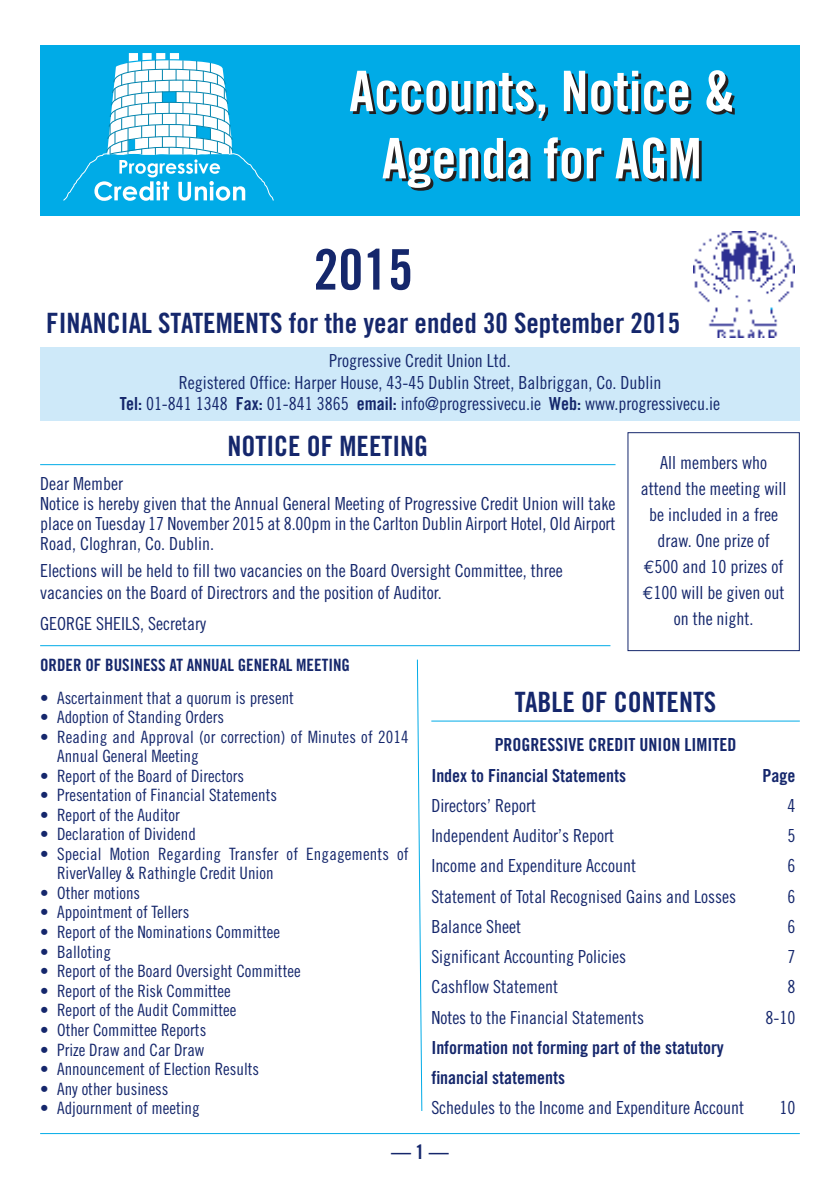
<style>
.page{position:relative;width:840px;height:1190px;background:#fff}
.page>*{position:absolute;margin:0;border:0;box-sizing:border-box;transform-origin:0 0}
.t1{font:56px/67.2px "Trade Gothic Bold Cond Twenty";color:#fff;text-align:center}
.t2{font:56px "Trade Gothic Bold Cond Twenty";color:#15276c}
.t3{font:28px "Trade Gothic Bold Cond Twenty";color:#15276c}
.t4{font:20px "Trade Gothic Bold Cond Twenty";color:#15276c}
.t5{font:18px/26px "Trade Gothic Cond Eighteen";color:#15276c;text-align:center}
.t6{font:18px/30.2px "Trade Gothic Bold Cond Twenty";color:#15276c}
.t7{font:17px/19px "Trade Gothic Cond Eighteen";color:#15276c}
.t8{font:17px "Trade Gothic Bold Cond Twenty";color:#15276c}
.s1{font-family:"Trade Gothic Bold Cond Twenty"}
.s2{font-family:"Euro Mono"}
</style>
<div class="page">
<div style="left:40px;top:45px;width:760px;height:170px;background:#00abe7"></div>
<svg style="left:63px;top:53px;width:211px;height:148px"></svg>
<div style="left:40px;top:347px;width:760px;height:73px;background:#cee9f9"></div>
<hr style="left:40px;top:1133px;width:760px;height:1px;background:#00abe7">
<hr style="left:40px;top:645px;width:570px;height:1px;background:#00abe7">
<svg style="left:417px;top:659px;width:5px;height:452px"></svg>
<div style="left:627px;top:432px;width:173px;height:219px;border:1px solid #15276c"></div>
<img style="left:693px;top:232px;width:101px;height:106px">
<hr style="left:431px;top:721px;width:369px;height:1px;background:#00abe7">
<hr style="left:40px;top:464px;width:576px;height:1px;background:#00abe7">
<h1 class="t1" style="left:349px;top:62px;width:387px">Accounts, Notice &amp;<br>Agenda for AGM</h1>
<h1 class="t2" style="left:314px;top:249px;width:101px">2015</h1>
<h2 class="t3" style="left:46px;top:313px;width:636px">FINANCIAL STATEMENTS for the year ended 30 September 2015</h2>
<p class="t5" style="left:120px;top:351px;width:602px;line-height:21.6px">Progressive Credit Union Ltd.<br>Registered Office: Harper House, 43-45 Dublin Street, Balbriggan, Co. Dublin<br><span class="s1">Tel:</span> 01-841 1348 <span class="s1">Fax:</span> 01-841 3865 <span class="s1">email:</span> info@progressivecu.ie <span class="s1">Web:</span> www.progressivecu.ie</p>
<h2 class="t3" style="left:228px;top:436px;width:202px">NOTICE OF MEETING</h2>
<p class="t5" style="left:40px;top:475px;width:577px;line-height:20px;text-align:left">Dear Member<br>Notice is hereby given that the Annual General Meeting of Progressive Credit Union will take place on Tuesday 17 November 2015 at 8.00pm in the Carlton Dublin Airport Hotel, Old Airport Road, Cloghran, Co. Dublin.</p>
<p class="t5" style="left:40px;top:561px;width:524px;line-height:21.6px;text-align:left">Elections will be held to fill two vacancies on the Board Oversight Committee, three vacancies on the Board of Directrors and the position of Auditor.</p>
<p class="t5" style="left:40px;top:612px;width:167px">GEORGE SHEILS, Secretary</p>
<p class="t5" style="left:641px;top:451px;width:147px">All members who attend the meeting will be included in a free draw. One prize of <span class="s2">€</span>500 and 10 prizes of <span class="s2">€</span>100 will be given out on the night.</p>
<p class="t8" style="left:40px;top:659px;width:311px">ORDER OF BUSINESS AT ANNUAL GENERAL MEETING</p>
<p class="t7" style="left:40px;top:689px;width:255px">• Ascertainment that a quorum is present</p>
<p class="t7" style="left:40px;top:709px;width:186px">• Adoption of Standing Orders</p>
<p class="t7" style="left:57px;top:729px;width:353px;text-indent:-17px">• Reading and Approval (or correction) of Minutes of 2014<br>Annual General Meeting</p>
<p class="t7" style="left:40px;top:767px;width:205px">• Report of the Board of Directors</p>
<p class="t7" style="left:40px;top:787px;width:238px">• Presentation of Financial Statements</p>
<p class="t7" style="left:40px;top:807px;width:141px">• Report of the Auditor</p>
<p class="t7" style="left:40px;top:826px;width:157px">• Declaration of Dividend</p>
<p class="t7" style="left:57px;top:846px;width:353px;text-indent:-17px">• Special Motion Regarding Transfer of Engagements of<br>RiverValley &amp; Rathingle Credit Union</p>
<p class="t7" style="left:40px;top:884px;width:102px">• Other motions</p>
<p class="t7" style="left:40px;top:904px;width:151px">• Appointment of Tellers</p>
<p class="t7" style="left:40px;top:924px;width:241px">• Report of the Nominations Committee</p>
<p class="t7" style="left:40px;top:943px;width:72px">• Balloting</p>
<p class="t7" style="left:40px;top:963px;width:262px">• Report of the Board Oversight Committee</p>
<p class="t7" style="left:40px;top:983px;width:192px">• Report of the Risk Committee</p>
<p class="t7" style="left:40px;top:1002px;width:198px">• Report of the Audit Committee</p>
<p class="t7" style="left:40px;top:1022px;width:168px">• Other Committee Reports</p>
<p class="t7" style="left:40px;top:1041px;width:166px">• Prize Draw and Car Draw</p>
<p class="t7" style="left:40px;top:1061px;width:221px">• Announcement of Election Results</p>
<p class="t7" style="left:40px;top:1081px;width:130px">• Any other business</p>
<p class="t7" style="left:40px;top:1100px;width:161px">• Adjournment of meeting</p>
<h2 class="t3" style="left:515px;top:691px;width:203px">TABLE OF CONTENTS</h2>
<p class="t6" style="left:431px;top:731px;width:307px;text-indent:63px">PROGRESSIVE CREDIT UNION LIMITED<br>Index to Financial Statements</p>
<p class="t6" style="left:762px;top:762px;width:34px">Page</p>
<p class="t5" style="left:431px;top:794px;width:106px">Directors’ Report</p>
<p class="t5" style="left:787px;top:794px;width:9px">4</p>
<p class="t5" style="left:431px;top:824px;width:184px">Independent Auditor’s Report</p>
<p class="t5" style="left:787px;top:824px;width:9px">5</p>
<p class="t5" style="left:431px;top:854px;width:206px">Income and Expenditure Account</p>
<p class="t5" style="left:787px;top:854px;width:9px">6</p>
<p class="t5" style="left:431px;top:885px;width:306px">Statement of Total Recognised Gains and Losses</p>
<p class="t5" style="left:787px;top:885px;width:9px">6</p>
<p class="t5" style="left:431px;top:915px;width:91px">Balance Sheet</p>
<p class="t5" style="left:787px;top:915px;width:9px">6</p>
<p class="t5" style="left:431px;top:945px;width:196px">Significant Accounting Policies</p>
<p class="t5" style="left:787px;top:945px;width:9px">7</p>
<p class="t5" style="left:431px;top:975px;width:128px">Cashflow Statement</p>
<p class="t5" style="left:787px;top:975px;width:9px">8</p>
<p class="t5" style="left:431px;top:1006px;width:214px">Notes to the Financial Statements</p>
<p class="t5" style="left:765px;top:1006px;width:31px">8-10</p>
<p class="t6" style="left:431px;top:1034px;width:294px">Information not forming part of the statutory financial statements</p>
<p class="t5" style="left:431px;top:1096px;width:314px">Schedules to the Income and Expenditure Account</p>
<p class="t5" style="left:779px;top:1096px;width:17px">10</p>
<p class="t4" style="left:391px;top:1145px;width:59px">— 1—</p>
</div>
